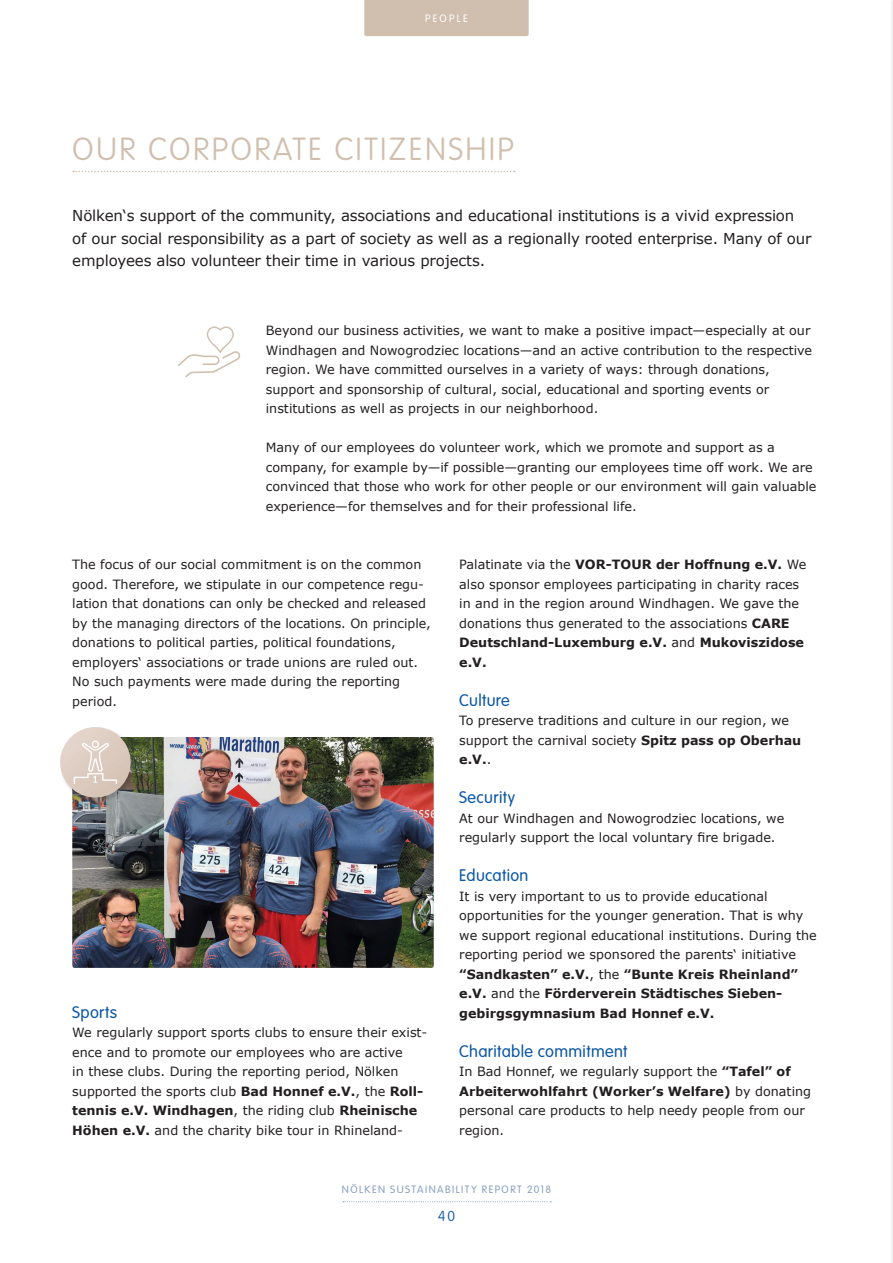
<style>
.page{position:relative;width:893px;height:1263px;background:#fff}
.page>*{position:absolute;margin:0;border:0;box-sizing:border-box;transform-origin:0 0}
.t1{font:100 31.5px "VAG Rounded";letter-spacing:.075em;color:#d0bfae}
.t2{font:300 16.5px "VAG Rounded";letter-spacing:.02em;color:#0a56a4}
.t3{font:15px/22.5px "Verdana";letter-spacing:-.01em;color:#231f20}
.t4{font:100 14.25px "VAG Rounded";color:#0a56a4}
.t5{font:12.75px/19.5px "Verdana";color:#231f20}
.t6{font:300 10.5px "VAG Rounded";letter-spacing:.135em;color:#88a0bd}
.t7{font:300 10.5px "VAG Rounded";letter-spacing:.215em;color:#fff}
.s1{font-weight:700}
</style>
<div class="page">
<div style="left:364px;top:0;width:165px;height:36px;background:#d0bfae"></div>
<svg style="left:73px;top:171px;width:442px;height:1px"></svg>
<img style="left:72px;top:737px;width:362px;height:231px">
<div style="left:59px;top:726px;width:78px;height:78px;background:#231f20;opacity:.25"></div>
<svg style="left:59px;top:727px;width:73px;height:72px"></svg>
<svg style="left:178px;top:326px;width:63px;height:51px"></svg>
<svg style="left:343px;top:1201px;width:208px;height:1px"></svg>
<hr style="left:889px;top:0;width:4px;height:1263px;background:#fbfbfb">
<hr style="left:892px;top:0;width:1px;height:1263px;background:#f2f3f4">
<p class="t7" style="left:425px;top:13px;width:44px">PEOPLE</p>
<h1 class="t1" style="left:72px;top:131px;width:443px">OUR CORPORATE CITIZENSHIP</h1>
<p class="t3" style="left:72px;top:205px;width:741px">Nölken‘s support of the community, associations and educational institutions is a vivid expression of our social responsibility as a part of society as well as a regionally rooted enterprise. Many of our employees also volunteer their time in various projects.</p>
<p class="t5" style="left:266px;top:321px;width:548px">Beyond our business activities, we want to make a positive impact—especially at our Windhagen and Nowogrodziec locations—and an active contribution to the respective region. We have committed ourselves in a variety of ways: through donations, support and sponsorship of cultural, social, educational and sporting events or institutions as well as projects in our neighborhood.</p>
<p class="t5" style="left:266px;top:438px;width:552px">Many of our employees do volunteer work, which we promote and support as a company, for example by—if possible—granting our employees time off work. We are convinced that those who work for other people or our environment will gain valuable experience—for themselves and for their professional life.</p>
<p class="t5" style="left:72px;top:555px;width:360px">The focus of our social commitment is on the common good. Therefore, we stipulate in our competence regu&shy;lation that donations can only be checked and released by the managing directors of the locations. On principle, donations to political parties, political foundations, employers‘ associations or trade unions are ruled out.<br>No such payments were made during the reporting period.</p>
<p class="t2" style="left:72px;top:1003px;width:46px">Sports</p>
<p class="t5" style="left:72px;top:1023px;width:356px">We regularly support sports clubs to ensure their exist&shy;ence and to promote our employees who are active<br>in these clubs. During the reporting period, Nölken supported the sports club <span class="s1">Bad Honnef e.V.</span>, the <span class="s1">Roll&shy;tennis e.V. Windhagen</span>, the riding club <span class="s1">Rheinische Höhen e.V.</span> and the charity bike tour in Rhineland-</p>
<p class="t5" style="left:459px;top:555px;width:349px">Palatinate via the <span class="s1">VOR-TOUR der Hoffnung e.V.</span> We also sponsor employees participating in charity races in and in the region around Windhagen. We gave the donations thus generated to the associations <span class="s1">CARE Deutschland-Luxemburg e.V.</span> and <span class="s1">Mukoviszidose e.V.</span></p>
<p class="t2" style="left:459px;top:691px;width:52px">Culture</p>
<p class="t5" style="left:459px;top:711px;width:344px">To preserve traditions and culture in our region, we support the carnival society <span class="s1">Spitz pass op Oberhau e.V.</span>.</p>
<p class="t2" style="left:459px;top:788px;width:57px">Security</p>
<p class="t5" style="left:459px;top:809px;width:327px">At our Windhagen and Nowogrodziec locations, we regularly support the local voluntary fire brigade.</p>
<p class="t2" style="left:459px;top:866px;width:71px">Education</p>
<p class="t5" style="left:459px;top:887px;width:359px">It is very important to us to provide educational opportunities for the younger generation. That is why we support regional educational institutions. During the reporting period we sponsored the parents‘ initiative <span class="s1">‟Sandkasten” e.V.</span>, the <span class="s1">‟Bunte Kreis Rheinland” e.V.</span> and the <span class="s1">Förderverein Städtisches Sieben&shy;gebirgsgymnasium Bad Honnef e.V.</span></p>
<p class="t2" style="left:459px;top:1042px;width:170px">Charitable commitment</p>
<p class="t5" style="left:459px;top:1062px;width:353px">In Bad Honnef, we regularly support the <span class="s1">‟Tafel” of Arbeiterwohlfahrt (Worker’s Welfare)</span> by donating personal care products to help needy people from our region.</p>
<p class="t6" style="left:342px;top:1183px;width:211px">NÖLKEN SUSTAINABILITY REPORT 2018</p>
<p class="t4" style="left:438px;top:1207px;width:19px">40</p>
</div>
